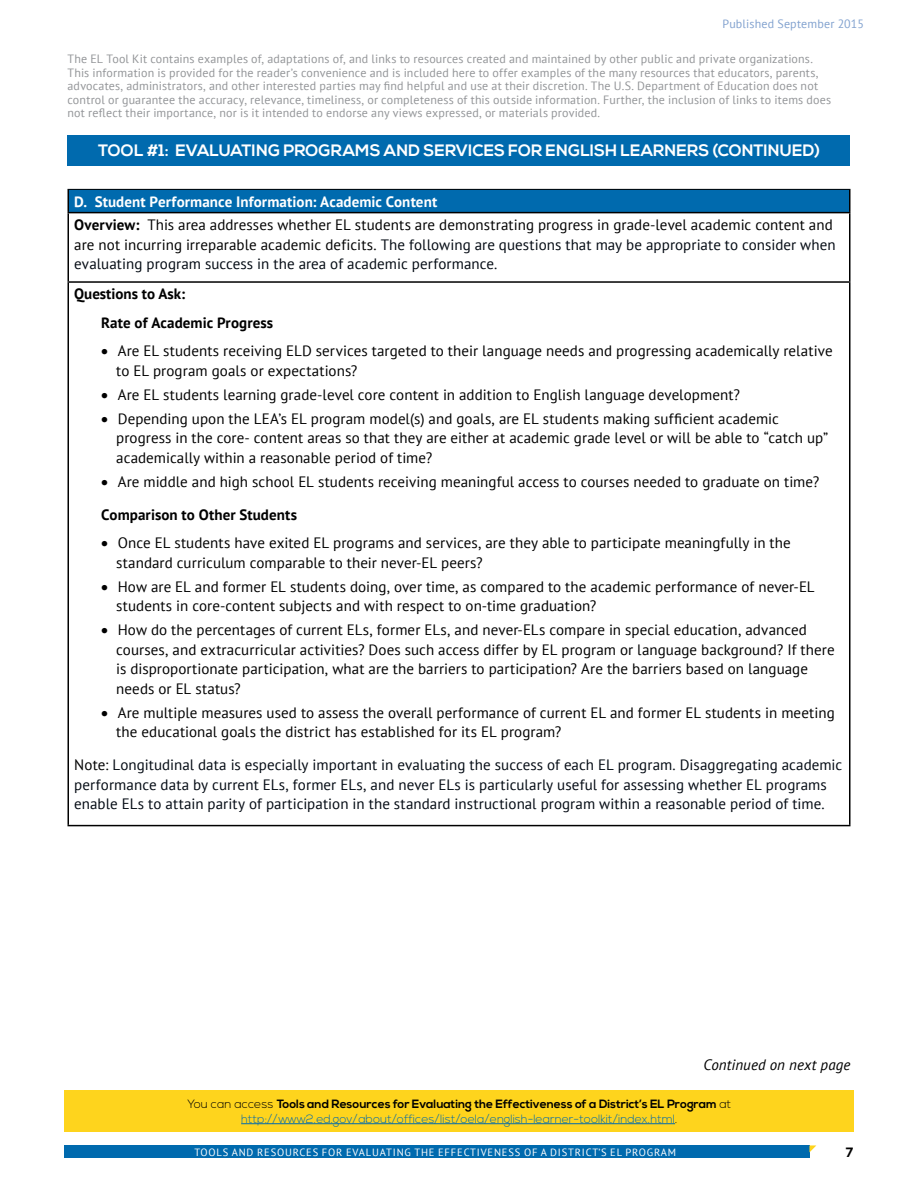
<style>
.page{position:relative;width:918px;height:1188px;background:#fff}
.page>*{position:absolute;margin:0;border:0;box-sizing:border-box;transform-origin:0 0}
.t1{font:700 16.5px "Nexa";letter-spacing:.005em;color:#fff}
.t2{font:15px/19.5px "PT Sans";letter-spacing:.005em;color:#000}
.t3{font:15px/19.5px "PT Sans";letter-spacing:.005em;color:#030a13}
.t4{font:700 15px/28.5px "PT Sans";letter-spacing:.005em;color:#000}
.t5{font:700 15px "PT Sans";letter-spacing:.005em;color:#fff}
.t6{font:italic 15px "PT Sans";letter-spacing:.005em;color:#000}
.t7{font:700 13.5px "Nexa";color:#000}
.t8{font:12px/13.5px "PT Sans";letter-spacing:.015em;color:#939598}
.t9{font:300 12px/14.4px "Nexa";color:#006aae;text-align:center}
.t10{font:12px "PT Sans";letter-spacing:.015em;color:#82a2cf}
.t11{font:10.5px "PT Sans";letter-spacing:.08em;color:#fff}
.s1{font-weight:700}
.s2{color:#030a13}
.s3{color:#000}
.s4{font-weight:700;color:#000}
</style>
<div class="page">
<div style="left:68px;top:135px;width:782px;height:30px;background:#006aae"></div>
<div style="left:68px;top:189px;width:782px;height:24px;background:#006aae"></div>
<svg style="left:68px;top:190px;width:1px;height:22px"></svg>
<svg style="left:849px;top:190px;width:1px;height:22px"></svg>
<hr style="left:68px;top:212px;width:782px;height:1px;background:#000">
<hr style="left:68px;top:213px;width:1px;height:68px;background:#000">
<hr style="left:849px;top:213px;width:1px;height:68px;background:#000">
<hr style="left:68px;top:281px;width:782px;height:2px;background:#000">
<hr style="left:68px;top:283px;width:1px;height:542px;background:#000">
<hr style="left:849px;top:283px;width:1px;height:542px;background:#000">
<hr style="left:68px;top:825px;width:782px;height:1px;background:#000">
<hr style="left:68px;top:189px;width:782px;height:1px;background:#000">
<div style="left:64px;top:1090px;width:790px;height:42px;background:#fed41d"></div>
<hr style="left:241px;top:1123px;width:434px;height:1px;background:#006aae">
<div style="left:64px;top:1145px;width:745px;height:13px;background:#006aae"></div>
<svg style="left:809px;top:1145px;width:7px;height:7px"></svg>
<p class="t10" style="left:722px;top:16px;width:143px">Published September 2015</p>
<p class="t8" style="left:67px;top:52px;width:765px">The EL Tool Kit contains examples of, adaptations of, and links to resources created and maintained by other public and private organizations.<br>This information is provided for the reader’s convenience and is included here to offer examples of the many resources that educators, parents, advocates, administrators, and other interested parties may find helpful and use at their discretion. The U.S. Department of Education does not control or guarantee the accuracy, relevance, timeliness, or completeness of this outside information. Further, the inclusion of links to items does not reflect their importance, nor is it intended to endorse any views expressed, or materials provided.</p>
<p class="t1" style="left:98px;top:141px;width:723px">TOOL #1: EVALUATING PROGRAMS AND SERVICES FOR ENGLISH LEARNERS (CONTINUED)</p>
<p class="t5" style="left:74px;top:191px;width:365px">D. Student Performance Information: Academic Content</p>
<p class="t2" style="left:74px;top:215px;width:763px"><span class="s1">Overview:</span> This area addresses whether EL students are demonstrating progress in grade-level academic content and are not incurring irreparable academic deficits. <span class="s2">The following are questions that may be appropriate to consider when evaluating program success in the area of academic performance.</span></p>
<p class="t4" style="left:101px;top:279px;width:173px;text-indent:-27px">Questions to Ask:<br>Rate of Academic Progress</p>
<p class="t2" style="left:116px;top:341px;width:718px;text-indent:-15px">• Are EL students receiving ELD services targeted to their language needs and progressing academically relative to EL program goals or expectations?</p>
<p class="t2" style="left:101px;top:384px;width:640px">• Are EL students learning grade-level core content in addition to English language development?</p>
<p class="t2" style="left:116px;top:408px;width:714px;text-indent:-15px">• Depending upon the LEA’s EL program model(s) and goals, are EL students making sufficient academic progress in the core- content areas so that they are either at academic grade level or will be able to “catch up” academically within a reasonable period of time?</p>
<p class="t2" style="left:101px;top:471px;width:719px">• Are middle and high school EL students receiving meaningful access to courses needed to graduate on time?</p>
<p class="t4" style="left:101px;top:500px;width:197px">Comparison to Other Students</p>
<p class="t2" style="left:116px;top:533px;width:676px;text-indent:-15px">• Once EL students have exited EL programs and services, are they able to participate meaningfully in the standard curriculum comparable to their never-EL peers?</p>
<p class="t2" style="left:116px;top:576px;width:700px;text-indent:-15px">• How are EL and former EL students doing, over time, as compared to the academic performance of never-EL students in core-content subjects and with respect to on-time graduation?</p>
<p class="t2" style="left:116px;top:620px;width:720px;text-indent:-15px">• How do the percentages of current ELs, former ELs, and never-ELs compare in special education, advanced courses, and extracurricular activities? Does such access differ by EL program or language background? If there is disproportionate participation, what are the barriers to participation? Are the barriers based on language needs or EL status?</p>
<p class="t2" style="left:116px;top:702px;width:720px;text-indent:-15px">• Are multiple measures used to assess the overall performance of current EL and former EL students in meeting the educational goals the district has established for its EL program?</p>
<p class="t3" style="left:74px;top:755px;width:770px"><span class="s3">Note:</span> Longitudinal data is especially important in evaluating the success of each EL program. Disaggregating academic performance data by current ELs, former ELs, and never ELs is particularly useful for assessing whether EL programs enable ELs to attain parity of participation in the standard instructional program within a reasonable period of time.</p>
<p class="t6" style="left:703px;top:1055px;width:149px">Continued on next page</p>
<p class="t9" style="left:187px;top:1097px;width:545px"><span class="s3">You can access</span> <span class="s4">Tools and Resources for Evaluating the Effectiveness of a District’s EL Program</span> <span class="s3">at </span>http://www2.ed.gov/about/offices/list/oela/english-learner-toolkit/index.html<span class="s3">.</span></p>
<p class="t11" style="left:194px;top:1145px;width:483px">TOOLS AND RESOURCES FOR EVALUATING THE EFFECTIVENESS OF A DISTRICT’S EL PROGRAM</p>
<p class="t7" style="left:846px;top:1145px;width:9px">7</p>
</div>
